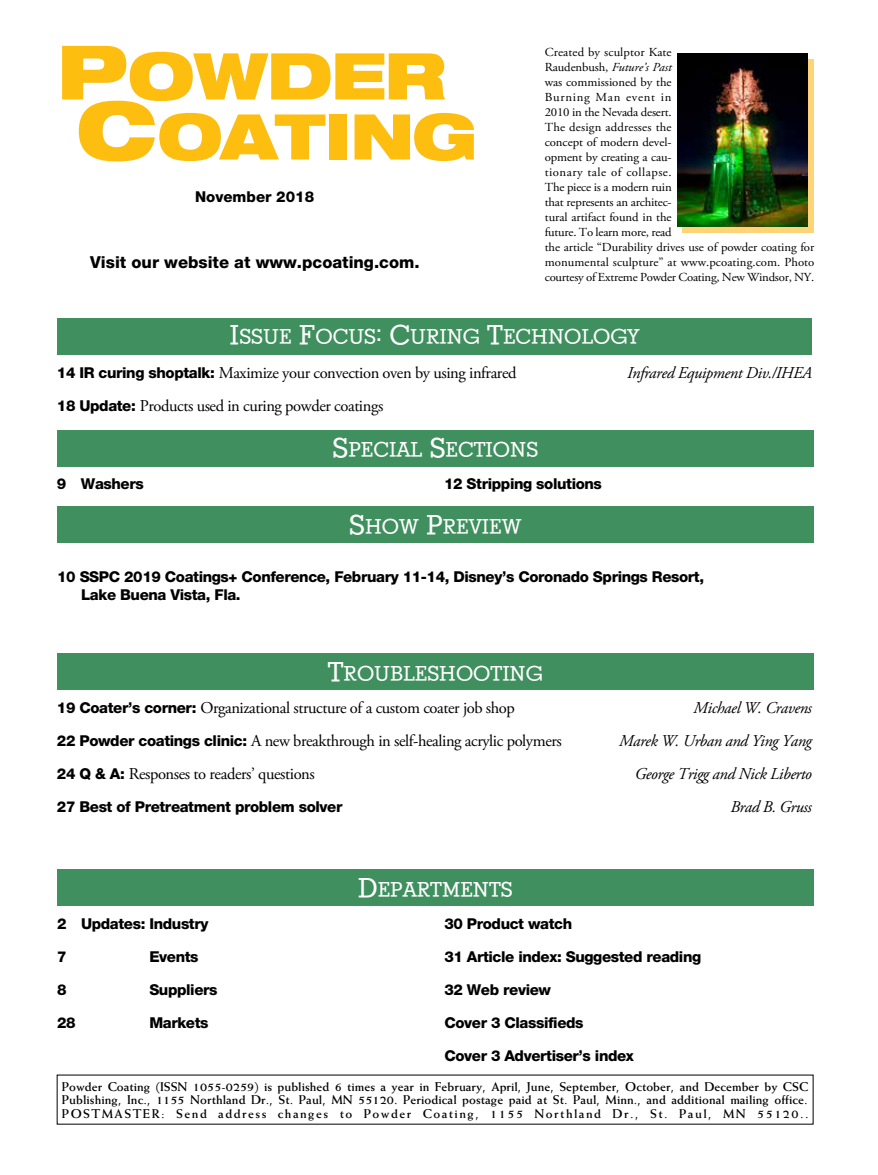
<style>
.page{position:relative;width:878px;height:1175px;background:#fff}
.page>*{position:absolute;margin:0;border:0;box-sizing:border-box;transform-origin:0 0}
.t1{font:900 expanded 64.5px "Helvetica Neue LT Std";letter-spacing:-.025em;color:#febe10}
.t2{font:900 expanded 63px "Helvetica Neue LT Std";letter-spacing:-.03em;color:#febe10}
.t3{font:18px "Stymie DCD";color:#fff}
.t4{font:16.5px "Adobe Garamond Pro";letter-spacing:-.025em;color:#000}
.t5{font:italic 16.5px "Adobe Garamond Pro";letter-spacing:-.025em;color:#000}
.t6{font:800 16.5px "Helvetica Neue LT Std";color:#000}
.t7{font:800 15px/18px "Helvetica Neue LT Std";letter-spacing:-.025em;color:#000}
.t8{font:800 15px "Helvetica Neue LT Std";color:#000}
.t9{font:700 12.75px/13.5px "Weiss Std";letter-spacing:.115em;color:#000;text-align:justify}
.t10{font:12.3px/15px "Adobe Garamond Pro";letter-spacing:-.005em;color:#000;scale:1.04 1}
.s1{font-size:75px}
.s2{font-size:79.5px}
.s3{font-style:italic}
.s4{font-size:24px}
.s5{font-family:"Helvetica Neue LT Std";font-weight:800;font-size:15px}
</style>
<div class="page">
<div style="left:57px;top:430px;width:756px;height:36px;background:#3f8f5f"></div>
<div style="left:57px;top:506px;width:756px;height:36px;background:#3f8f5f"></div>
<div style="left:57px;top:318px;width:754px;height:36px;background:#3f8f5f"></div>
<div style="left:57px;top:653px;width:756px;height:36px;background:#3f8f5f"></div>
<div style="left:57px;top:870px;width:756px;height:36px;background:#3f8f5f"></div>
<div style="left:682px;top:59px;width:132px;height:173px;background:#ffd478"></div>
<img style="left:677px;top:53px;width:130px;height:174px">
<h1 class="t1" style="left:57px;top:34px;width:391px"><span class="s1">P</span>OWDER</h1>
<h2 class="t2" style="left:76px;top:96px;width:403px"><span class="s2">C</span>OATING</h2>
<p class="t8" style="left:195px;top:187px;width:120px">November 2018</p>
<h3 class="t6" style="left:90px;top:252px;width:331px">Visit our website at www.pcoating.com.</h3>
<p class="t10" style="left:544px;top:45px;width:261px">Created by sculptor Kate<br>Raudenbush, <span class="s3">Future’s Past<br></span>was commissioned by the<br>Burning Man event in<br>2010 in the Nevada desert.<br>The design addresses the<br>concept of modern devel-<br>opment by creating a cau-<br>tionary tale of collapse.<br>The piece is a modern ruin<br>that represents an architec-<br>tural artifact found in the<br>future. To learn more, read<br>the article “Durability drives use of powder coating for monumental sculpture” at www.pcoating.com. Photo courtesy of Extreme Powder Coating, New Windsor, NY.</p>
<h3 class="t3" style="left:229px;top:324px;width:411px"><span class="s4">I</span>SSUE <span class="s4">F</span>OCUS<span class="s4">: C</span>URING <span class="s4">T</span>ECHNOLOGY</h3>
<h3 class="t4" style="left:57px;top:363px;width:461px"><span class="s5">14 IR curing shoptalk:</span> Maximize your convection oven by using infrared</h3>
<h3 class="t5" style="left:627px;top:363px;width:186px">Infrared Equipment Div./IHEA</h3>
<h3 class="t4" style="left:57px;top:396px;width:328px"><span class="s5">18 Update:</span> Products used in curing powder coatings</h3>
<h3 class="t3" style="left:332px;top:437px;width:206px"><span class="s4">S</span>PECIAL <span class="s4">S</span>ECTIONS</h3>
<p class="t7" style="left:57px;top:474px;width:88px">9 Washers</p>
<p class="t7" style="left:444px;top:474px;width:159px">12 Stripping solutions</p>
<h3 class="t3" style="left:349px;top:514px;width:174px"><span class="s4">S</span>HOW <span class="s4">P</span>REVIEW</h3>
<p class="t7" style="left:81px;top:567px;width:624px;text-indent:-24px">10 SSPC 2019 Coatings+ Conference, February 11-14, Disney’s Coronado Springs Resort,<br>Lake Buena Vista, Fla.</p>
<h3 class="t3" style="left:328px;top:660px;width:216px"><span class="s4">T</span>ROUBLESHOOTING</h3>
<h3 class="t4" style="left:57px;top:698px;width:459px"><span class="s5">19 Coater’s corner:</span> Organizational structure of a custom coater job shop</h3>
<h3 class="t5" style="left:693px;top:698px;width:120px">Michael W. Cravens</h3>
<h3 class="t4" style="left:57px;top:731px;width:506px"><span class="s5">22 Powder coatings clinic:</span> A new breakthrough in self-healing acrylic polymers</h3>
<h3 class="t5" style="left:619px;top:731px;width:194px">Marek W. Urban and Ying Yang</h3>
<h3 class="t4" style="left:57px;top:764px;width:259px"><span class="s5">24 Q &amp; A:</span> Responses to readers’ questions</h3>
<h3 class="t5" style="left:634px;top:764px;width:179px">George Trigg and Nick Liberto</h3>
<p class="t7" style="left:57px;top:798px;width:287px">27 Best of Pretreatment problem solver</p>
<h3 class="t5" style="left:730px;top:797px;width:83px">Brad B. Gruss</h3>
<p class="t7" style="left:57px;top:914px;width:153px">2 Updates: Industry</p>
<p class="t7" style="left:57px;top:947px;width:11px">7</p>
<p class="t7" style="left:149px;top:947px;width:51px">Events</p>
<p class="t7" style="left:57px;top:980px;width:11px">8</p>
<p class="t7" style="left:149px;top:980px;width:70px">Suppliers</p>
<p class="t7" style="left:57px;top:1013px;width:20px">28</p>
<p class="t7" style="left:149px;top:1013px;width:61px">Markets</p>
<h3 class="t3" style="left:358px;top:876px;width:155px"><span class="s4">D</span>EPARTMENTS</h3>
<p class="t7" style="left:444px;top:914px;width:129px">30 Product watch</p>
<p class="t7" style="left:444px;top:947px;width:258px">31 Article index: Suggested reading</p>
<p class="t7" style="left:444px;top:972px;width:141px;line-height:33px">32 Web review<br>Cover 3 Classifieds</p>
<p class="t7" style="left:444px;top:1046px;width:191px">Cover 3 Advertiser’s index</p>
<p class="t9" style="left:62px;top:1079px;width:748px">Powder Coating (ISSN 1055-0259) is published 6 times a year in February, April, June, September, October, and December by CSC Publishing, Inc., 1155 Northland Dr., St. Paul, MN 55120. Periodical postage paid at St. Paul, Minn., and additional mailing office.<br>POSTMASTER: Send address changes to Powder Coating, 1155 Northland Dr., St. Paul, MN 55120..</p>
</div>
